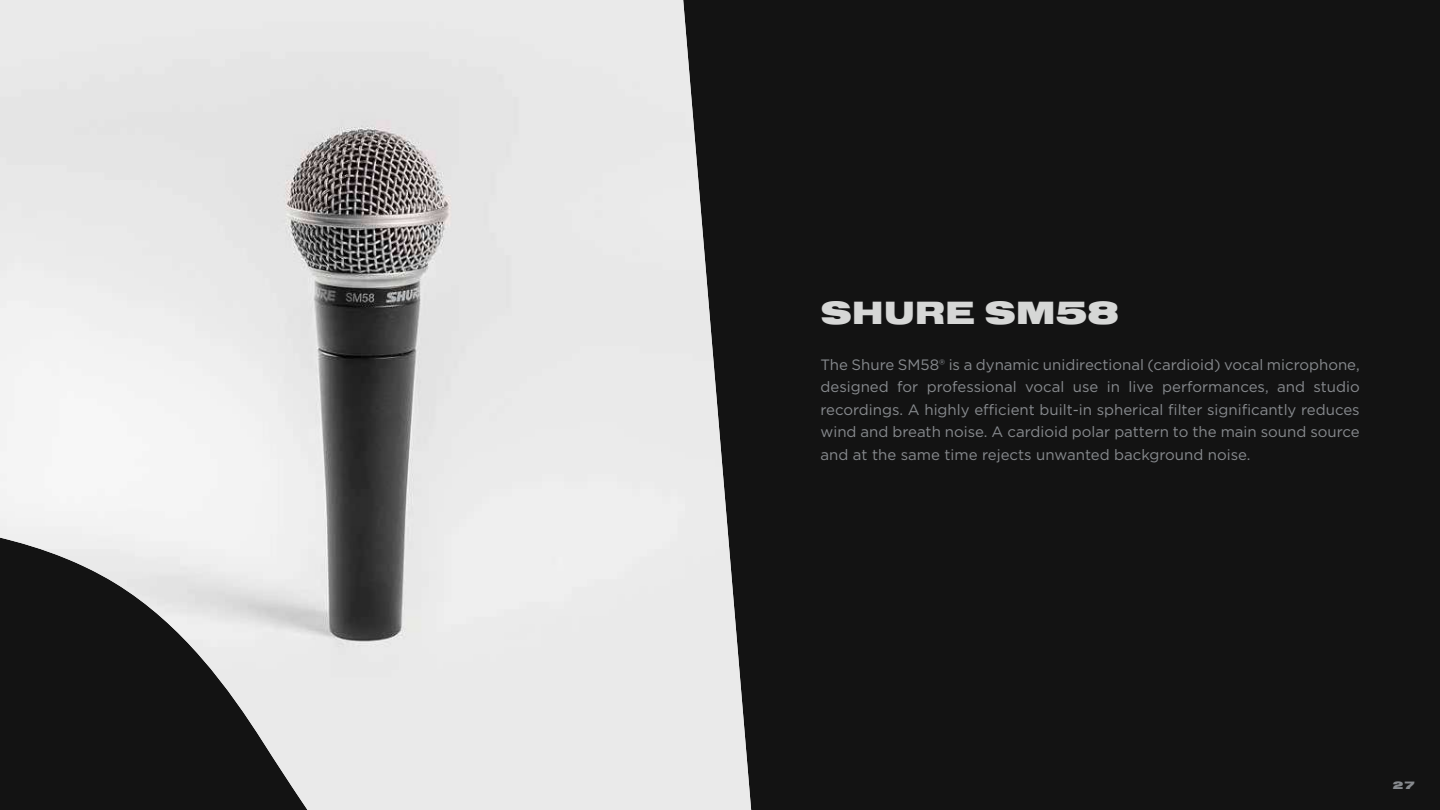
<style>
.page{position:relative;width:1440px;height:810px;background:#131313}
.page>*{position:absolute;margin:0;border:0;box-sizing:border-box;transform-origin:0 0}
.t1{font:33.45px "Nimbus Sans DOT Blac Exte";letter-spacing:.015em;color:#d6d7d6}
.t2{font:15px/22.5px "Gotham";color:#878a8e;text-align:justify}
.t3{font:11.1px "Nimbus Sans DOT Blac Exte";color:#878a8e}
</style>
<div class="page">
<img style="left:0;top:0;width:751px;height:810px">
<h1 class="t1" style="left:821px;top:294px;width:300px">SHURE SM58</h1>
<p class="t2" style="left:820px;top:353px;width:541px">The Shure SM58® is a dynamic unidirectional (cardioid) vocal microphone, designed for professional vocal use in live performances, and studio recordings. A highly efficient built-in spherical filter significantly reduces wind and breath noise. A cardioid polar pattern to the main sound source and at the same time rejects unwanted background noise.</p>
<p class="t3" style="left:1393px;top:779px;width:24px">27</p>
</div>
